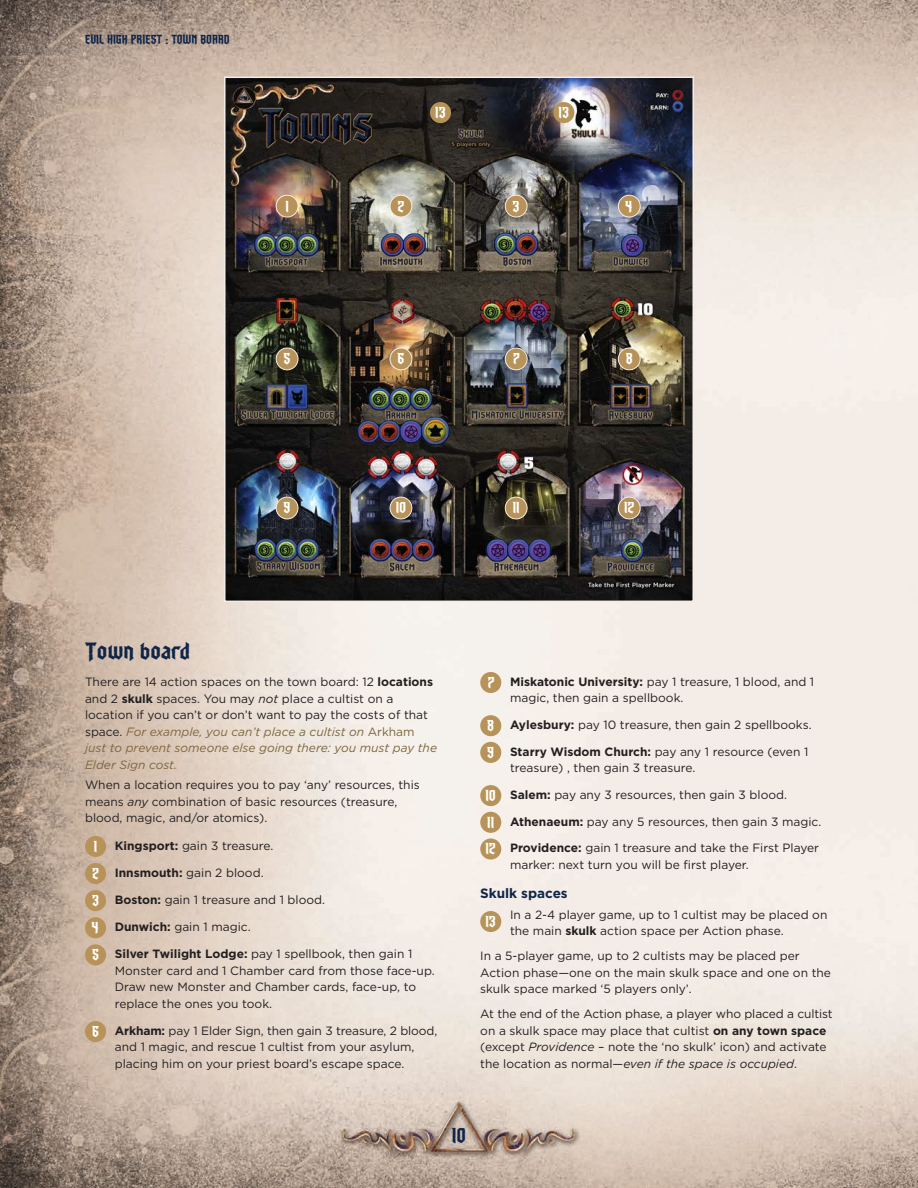
<style>
.page{position:relative;width:918px;height:1188px;background:#fff}
.page>*{position:absolute;margin:0;border:0;box-sizing:border-box;transform-origin:0 0}
.Heading_2{font:24px "CC Dusk Till Dawn Buried";color:#102649}
.Heading_1{font:19.5px "CC Dusk Till Dawn Buried";color:#102649}
.Heading_2-2{font:14.4px "CC Dusk Till Dawn Buried";color:#fff}
.Heading_3{font:700 13.5px "Gotham HTF";color:#102649}
.list_para{font:12px/16.5px "Gotham HTF";color:#231f20}
.last_list_para{font:12px/16.5px "Gotham HTF";color:#231f20}
.t1{font:12px "CC Dusk Till Dawn Buried";color:#102649}
.s1{font-weight:700}
.s2{font-style:italic}
.s3{font-style:italic;color:#7d653b}
.s4{color:#7d653b}
</style>
<div class="page">
<img style="left:0;top:0;width:918px;height:1188px">
<div style="left:85px;top:836px;width:21px;height:21px;background:#b79359;border-radius:50%"></div>
<div style="left:85px;top:863px;width:21px;height:21px;background:#b79359;border-radius:50%"></div>
<div style="left:85px;top:890px;width:21px;height:21px;background:#b79359;border-radius:50%"></div>
<div style="left:85px;top:917px;width:21px;height:21px;background:#b79359;border-radius:50%"></div>
<div style="left:85px;top:944px;width:21px;height:21px;background:#b79359;border-radius:50%"></div>
<div style="left:85px;top:1021px;width:21px;height:21px;background:#b79359;border-radius:50%"></div>
<div style="left:480px;top:672px;width:21px;height:21px;background:#b79359;border-radius:50%"></div>
<div style="left:480px;top:715px;width:21px;height:21px;background:#b79359;border-radius:50%"></div>
<div style="left:480px;top:742px;width:21px;height:21px;background:#b79359;border-radius:50%"></div>
<div style="left:480px;top:785px;width:21px;height:21px;background:#b79359;border-radius:50%"></div>
<div style="left:480px;top:812px;width:21px;height:21px;background:#b79359;border-radius:50%"></div>
<div style="left:480px;top:838px;width:21px;height:22px;background:#b79359;border-radius:50%"></div>
<div style="left:480px;top:911px;width:21px;height:21px;background:#b79359;border-radius:50%"></div>
<img style="left:223px;top:76px;width:472px;height:527px">
<div style="left:276px;top:195px;width:22px;height:22px;background:#b79359;border-radius:50%"></div>
<div style="left:276px;top:195px;width:22px;height:22px;border:1px solid #f4ece6;border-radius:50%"></div>
<div style="left:390px;top:195px;width:22px;height:22px;background:#b79359;border-radius:50%"></div>
<div style="left:390px;top:195px;width:22px;height:22px;border:1px solid #f4ece6;border-radius:50%"></div>
<div style="left:505px;top:195px;width:22px;height:22px;background:#b79359;border-radius:50%"></div>
<div style="left:505px;top:195px;width:22px;height:22px;border:1px solid #f4ece6;border-radius:50%"></div>
<div style="left:618px;top:195px;width:22px;height:22px;background:#b79359;border-radius:50%"></div>
<div style="left:618px;top:195px;width:23px;height:22px;border:1px solid #f4ece6;border-radius:50%"></div>
<div style="left:276px;top:348px;width:22px;height:22px;background:#b79359;border-radius:50%"></div>
<div style="left:276px;top:348px;width:22px;height:22px;border:1px solid #f4ece6;border-radius:50%"></div>
<div style="left:390px;top:348px;width:22px;height:22px;background:#b79359;border-radius:50%"></div>
<div style="left:390px;top:348px;width:22px;height:22px;border:1px solid #f4ece6;border-radius:50%"></div>
<div style="left:505px;top:348px;width:22px;height:22px;background:#b79359;border-radius:50%"></div>
<div style="left:505px;top:348px;width:22px;height:22px;border:1px solid #f4ece6;border-radius:50%"></div>
<div style="left:618px;top:348px;width:22px;height:22px;background:#b79359;border-radius:50%"></div>
<div style="left:618px;top:348px;width:23px;height:22px;border:1px solid #f4ece6;border-radius:50%"></div>
<div style="left:276px;top:497px;width:22px;height:22px;background:#b79359;border-radius:50%"></div>
<div style="left:276px;top:497px;width:22px;height:22px;border:1px solid #f4ece6;border-radius:50%"></div>
<div style="left:390px;top:497px;width:22px;height:22px;background:#b79359;border-radius:50%"></div>
<div style="left:390px;top:497px;width:22px;height:22px;border:1px solid #f4ece6;border-radius:50%"></div>
<div style="left:505px;top:497px;width:22px;height:22px;background:#b79359;border-radius:50%"></div>
<div style="left:505px;top:497px;width:22px;height:22px;border:1px solid #f4ece6;border-radius:50%"></div>
<div style="left:618px;top:497px;width:22px;height:22px;background:#b79359;border-radius:50%"></div>
<div style="left:618px;top:497px;width:23px;height:22px;border:1px solid #f4ece6;border-radius:50%"></div>
<div style="left:553px;top:102px;width:21px;height:21px;background:#b79359;border-radius:50%"></div>
<div style="left:430px;top:102px;width:21px;height:21px;background:#b79359;border-radius:50%"></div>
<p class="t1" style="left:85px;top:31px;width:146px">EVIL HIGH PRIEST : TOWN BOARD</p>
<p class="Heading_2-2" style="left:435px;top:103px;width:12px">13</p>
<p class="Heading_2-2" style="left:559px;top:103px;width:12px">13</p>
<p class="Heading_2-2" style="left:285px;top:197px;width:5px">1</p>
<p class="Heading_2-2" style="left:397px;top:197px;width:9px">2</p>
<p class="Heading_2-2" style="left:513px;top:197px;width:9px">3</p>
<p class="Heading_2-2" style="left:625px;top:197px;width:9px">4</p>
<p class="Heading_2-2" style="left:284px;top:349px;width:9px">5</p>
<p class="Heading_2-2" style="left:397px;top:349px;width:9px">6</p>
<p class="Heading_2-2" style="left:513px;top:349px;width:9px">7</p>
<p class="Heading_2-2" style="left:626px;top:349px;width:9px">8</p>
<p class="Heading_2-2" style="left:284px;top:498px;width:9px">9</p>
<p class="Heading_2-2" style="left:396px;top:498px;width:12px">10</p>
<p class="Heading_2-2" style="left:513px;top:498px;width:8px">11</p>
<p class="Heading_2-2" style="left:624px;top:498px;width:12px">12</p>
<p class="Heading_2" style="left:85px;top:636px;width:107px">Town board</p>
<p class="list_para" style="left:85px;top:674px;width:354px">There are 14 action spaces on the town board: 12 <span class="s1">locations </span>and 2 <span class="s1">skulk</span> spaces. You may <span class="s2">not</span> place a cultist on a location if you can’t or don’t want to pay the costs of that space. <span class="s3">For example, you can’t place a cultist on</span> <span class="s4">Arkham </span><span class="s3">just to prevent someone else going there: you must pay the Elder Sign cost.</span></p>
<p class="list_para" style="left:85px;top:777px;width:336px">When a location requires you to pay ‘any’ resources, this means <span class="s2">any</span> combination of basic resources (treasure, blood, magic, and/or atomics).</p>
<p class="Heading_2-2" style="left:94px;top:837px;width:5px">1</p>
<p class="list_para" style="left:115px;top:837px;width:160px"><span class="s1">Kingsport:</span> gain 3 treasure.</p>
<p class="Heading_2-2" style="left:92px;top:864px;width:9px">2</p>
<p class="list_para" style="left:115px;top:864px;width:150px"><span class="s1">Innsmouth:</span> gain 2 blood.</p>
<p class="Heading_2-2" style="left:92px;top:891px;width:9px">3</p>
<p class="list_para" style="left:115px;top:891px;width:212px"><span class="s1">Boston:</span> gain 1 treasure and 1 blood.</p>
<p class="Heading_2-2" style="left:91px;top:918px;width:9px">4</p>
<p class="list_para" style="left:115px;top:918px;width:137px"><span class="s1">Dunwich:</span> gain 1 magic.</p>
<p class="Heading_2-2" style="left:92px;top:945px;width:9px">5</p>
<p class="list_para" style="left:115px;top:945px;width:322px"><span class="s1">Silver Twilight Lodge:</span> pay 1 spellbook, then gain 1<br>Monster card and 1 Chamber card from those face-up.<br>Draw new Monster and Chamber cards, face-up, to replace the ones you took.</p>
<p class="Heading_2-2" style="left:92px;top:1022px;width:9px">6</p>
<p class="list_para" style="left:115px;top:1022px;width:324px"><span class="s1">Arkham:</span> pay 1 Elder Sign, then gain 3 treasure, 2 blood, and 1 magic, and rescue 1 cultist from your asylum, placing him on your priest board’s escape space.</p>
<p class="Heading_2-2" style="left:488px;top:673px;width:9px">7</p>
<p class="list_para" style="left:510px;top:673px;width:306px"><span class="s1">Miskatonic University:</span> pay 1 treasure, 1 blood, and 1 magic, then gain a spellbook.</p>
<p class="Heading_2-2" style="left:487px;top:716px;width:9px">8</p>
<p class="list_para" style="left:510px;top:716px;width:303px"><span class="s1">Aylesbury:</span> pay 10 treasure, then gain 2 spellbooks.</p>
<p class="Heading_2-2" style="left:487px;top:743px;width:9px">9</p>
<p class="list_para" style="left:510px;top:743px;width:300px"><span class="s1">Starry Wisdom Church:</span> pay any 1 resource (even 1 treasure) , then gain 3 treasure.</p>
<p class="Heading_2-2" style="left:486px;top:786px;width:12px">10</p>
<p class="list_para" style="left:510px;top:786px;width:279px"><span class="s1">Salem:</span> pay any 3 resources, then gain 3 blood.</p>
<p class="Heading_2-2" style="left:487px;top:813px;width:8px">11</p>
<p class="list_para" style="left:510px;top:813px;width:313px"><span class="s1">Athenaeum:</span> pay any 5 resources, then gain 3 magic.</p>
<p class="Heading_2-2" style="left:486px;top:840px;width:12px">12</p>
<p class="last_list_para" style="left:510px;top:840px;width:311px"><span class="s1">Providence:</span> gain 1 treasure and take the First Player marker: next turn you will be first player.</p>
<p class="Heading_3" style="left:480px;top:885px;width:89px">Skulk spaces</p>
<p class="Heading_2-2" style="left:486px;top:912px;width:12px">13</p>
<p class="list_para" style="left:510px;top:906px;width:319px">In a 2-4 player game, up to 1 cultist may be placed on the main <span class="s1">skulk</span> action space per Action phase.</p>
<p class="list_para" style="left:480px;top:948px;width:352px">In a 5-player game, up to 2 cultists may be placed per<br>Action phase—one on the main skulk space and one on the skulk space marked ‘5 players only’.</p>
<p class="list_para" style="left:480px;top:1006px;width:354px">At the end of the Action phase, a player who placed a cultist on a skulk space may place that cultist <span class="s1">on any town space </span>(except <span class="s2">Providence</span> – note the ‘no skulk’ icon) and activate the location as normal—<span class="s2">even if the space is occupied</span>.</p>
<p class="Heading_1" style="left:452px;top:1123px;width:16px">10</p>
</div>
